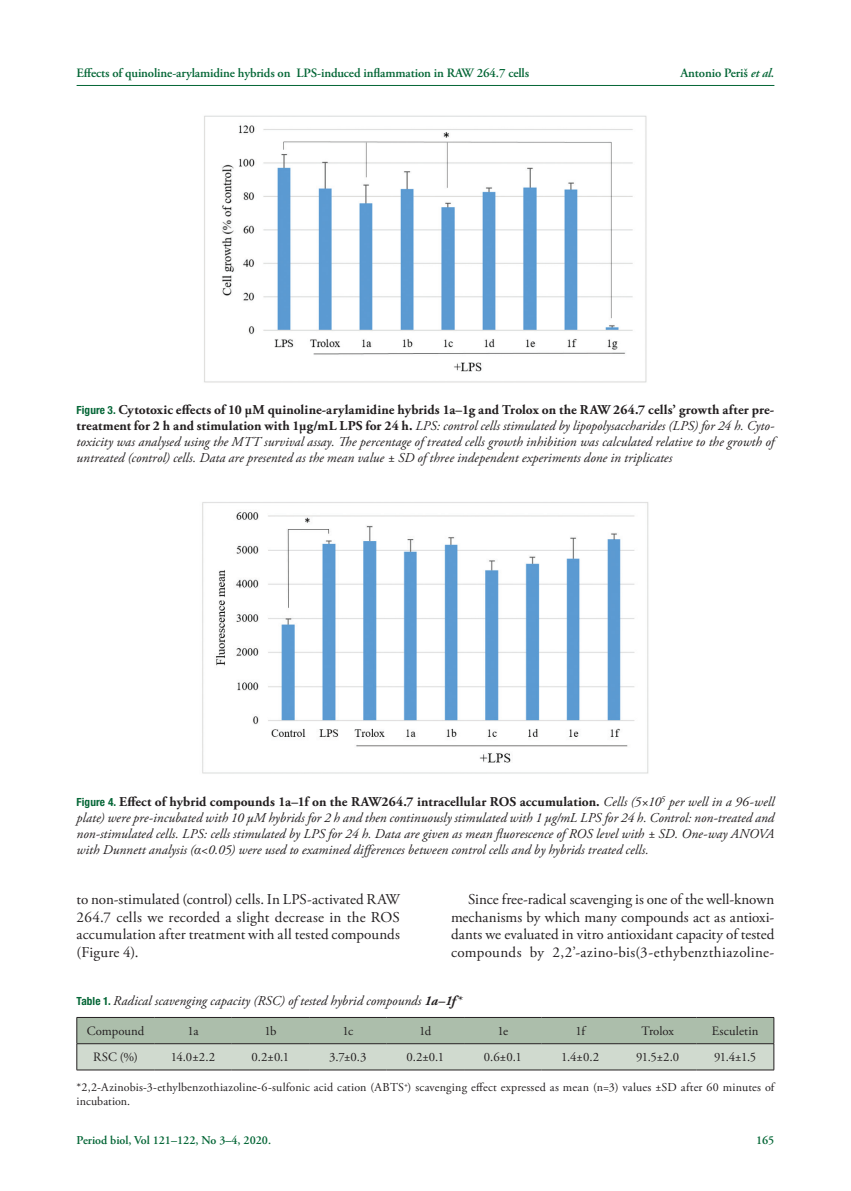
<style>
.page{position:relative;width:851px;height:1191px;background:#fff}
.page>*{position:absolute;margin:0;border:0;box-sizing:border-box;transform-origin:0 0}
.t1{font:15px/17.4px "Adobe Garamond Pro";letter-spacing:.01em;color:#231f20;text-align:justify}
.t2{font:italic 13.5px/15.9px "Adobe Garamond Pro";letter-spacing:.005em;color:#231f20;text-align:justify}
.t3{font:600 12.75px "Adobe Garamond Pro";letter-spacing:-.01em;color:#046636}
.t4{font:12.75px "Adobe Garamond Pro";letter-spacing:-.005em;color:#231f20}
.t5{font:12.75px "Adobe Garamond Pro";letter-spacing:.015em;color:#231f20}
.t6{font:12px/14.4px "Adobe Garamond Pro";letter-spacing:.015em;color:#231f20}
.t7{font:600 12px "Adobe Garamond Pro";color:#046636}
.s1{font-style:italic}
.s2{font-family:"Helvetica Neue LT Pro";font-weight:700;font-style:normal;font-stretch:condensed;font-size:11.25px;color:#046636}
.s3{font-weight:700;font-style:normal}
.s4{font-family:"Times New Roman"}
.s5{font-weight:700}
</style>
<div class="page">
<hr style="left:77px;top:85px;width:697px;height:1px;background:#046636">
<img style="left:204px;top:115px;width:443px;height:268px">
<img style="left:202px;top:502px;width:447px;height:272px">
<svg style="left:77px;top:1017px;width:697px;height:52px;background:#b7c5b6"></svg>
<hr style="left:77px;top:1069px;width:77px;height:1px;background:#231f20">
<hr style="left:154px;top:1069px;width:78px;height:1px;background:#231f20">
<hr style="left:232px;top:1069px;width:77px;height:1px;background:#231f20">
<hr style="left:309px;top:1069px;width:77px;height:1px;background:#231f20">
<hr style="left:386px;top:1069px;width:78px;height:1px;background:#231f20">
<hr style="left:464px;top:1069px;width:77px;height:1px;background:#231f20">
<hr style="left:541px;top:1069px;width:78px;height:1px;background:#231f20">
<hr style="left:619px;top:1069px;width:77px;height:1px;background:#231f20">
<hr style="left:696px;top:1069px;width:78px;height:1px;background:#231f20">
<p class="t3" style="left:77px;top:65px;width:454px">Effects of quinoline-arylamidine hybrids on LPS-induced inflammation in RAW 264.7 cells</p>
<p class="t3" style="left:680px;top:65px;width:95px">Antonio Periš <span class="s1">et al.</span></p>
<p class="t2" style="left:77px;top:402px;width:699px"><span class="s2">Figure 3.</span> <span class="s3">Cytotoxic effects of 10 μM quinoline-arylamidine hybrids 1a–1g and Trolox on the RAW 264.7 cells’ growth after pre&shy;treatment for 2 h and stimulation with 1μg/mL LPS for 24 h.</span> LPS: control cells stimulated by lipopolysaccharides (LPS) for 24 h. Cyto&shy;toxicity was analysed using the MTT survival assay. The percentage of treated cells growth inhibition was calculated relative to the growth of untreated (control) cells. Data are presented as the mean value ± SD of three independent experiments done in triplicates</p>
<p class="t2" style="left:77px;top:794px;width:699px"><span class="s2">Figure 4.</span> <span class="s3">Effect of hybrid compounds 1a–1f on the RAW264.7 intracellular ROS accumulation.</span> Cells (5×10<sup>5</sup> per well in a 96-well plate) were pre-incubated with 10 µM hybrids for 2 h and then continuously stimulated with 1 µg/mL LPS for 24 h. Control: non-treated and non-stimulated cells. LPS: cells stimulated by LPS for 24 h. Data are given as mean fluorescence of ROS level with ± SD. One-way ANOVA with Dunnett analysis (<span class="s4">α</span>&lt;0.05) were used to examined differences between control cells and by hybrids treated cells.</p>
<p class="t1" style="left:77px;top:891px;width:325px">to non-stimulated (control) cells. In LPS-activated RAW 264.7 cells we recorded a slight decrease in the ROS accumulation after treatment with all tested compounds (Figure 4).</p>
<p class="t1" style="left:451px;top:891px;width:325px;text-indent:17px">Since free-radical scavenging is one of the well-known mechanisms by which many compounds act as antioxi&shy;dants we evaluated in vitro antioxidant capacity of tested compounds by 2,2’-azino-bis(3-ethybenzthiazoline-</p>
<p class="t2" style="left:77px;top:993px;width:387px"><span class="s2">Table 1.</span> Radical scavenging capacity (RSC) of tested hybrid compounds <span class="s5">1a–1f</span>*</p>
<p class="t4" style="left:87px;top:1023px;width:59px">Compound</p>
<p class="t4" style="left:187px;top:1023px;width:13px">1a</p>
<p class="t4" style="left:264px;top:1023px;width:14px">1b</p>
<p class="t4" style="left:342px;top:1023px;width:12px">1c</p>
<p class="t4" style="left:419px;top:1023px;width:14px">1d</p>
<p class="t4" style="left:497px;top:1023px;width:12px">1e</p>
<p class="t4" style="left:575px;top:1023px;width:11px">1f</p>
<p class="t4" style="left:641px;top:1023px;width:34px">Trolox</p>
<p class="t5" style="left:711px;top:1023px;width:48px">Esculetin</p>
<p class="t4" style="left:93px;top:1049px;width:46px">RSC (%)</p>
<p class="t4" style="left:171px;top:1049px;width:46px">14.0±2.2</p>
<p class="t4" style="left:251px;top:1049px;width:39px">0.2±0.1</p>
<p class="t4" style="left:329px;top:1049px;width:39px">3.7±0.3</p>
<p class="t4" style="left:406px;top:1049px;width:39px">0.2±0.1</p>
<p class="t4" style="left:484px;top:1049px;width:39px">0.6±0.1</p>
<p class="t4" style="left:561px;top:1049px;width:39px">1.4±0.2</p>
<p class="t4" style="left:636px;top:1049px;width:45px">91.5±2.0</p>
<p class="t4" style="left:714px;top:1049px;width:43px">91.4±1.5</p>
<p class="t6" style="left:77px;top:1080px;width:699px">*2,2-Azinobis-3-ethylbenzothiazoline-6-sulfonic acid cation (ABTS<sup>+</sup>) scavenging effect expressed as mean (n=3) values ±SD after 60 minutes of incubation.</p>
<p class="t7" style="left:77px;top:1133px;width:196px">Period biol, Vol 121–122, No 3–4, 2020.</p>
<p class="t7" style="left:755px;top:1133px;width:20px">165</p>
</div>
